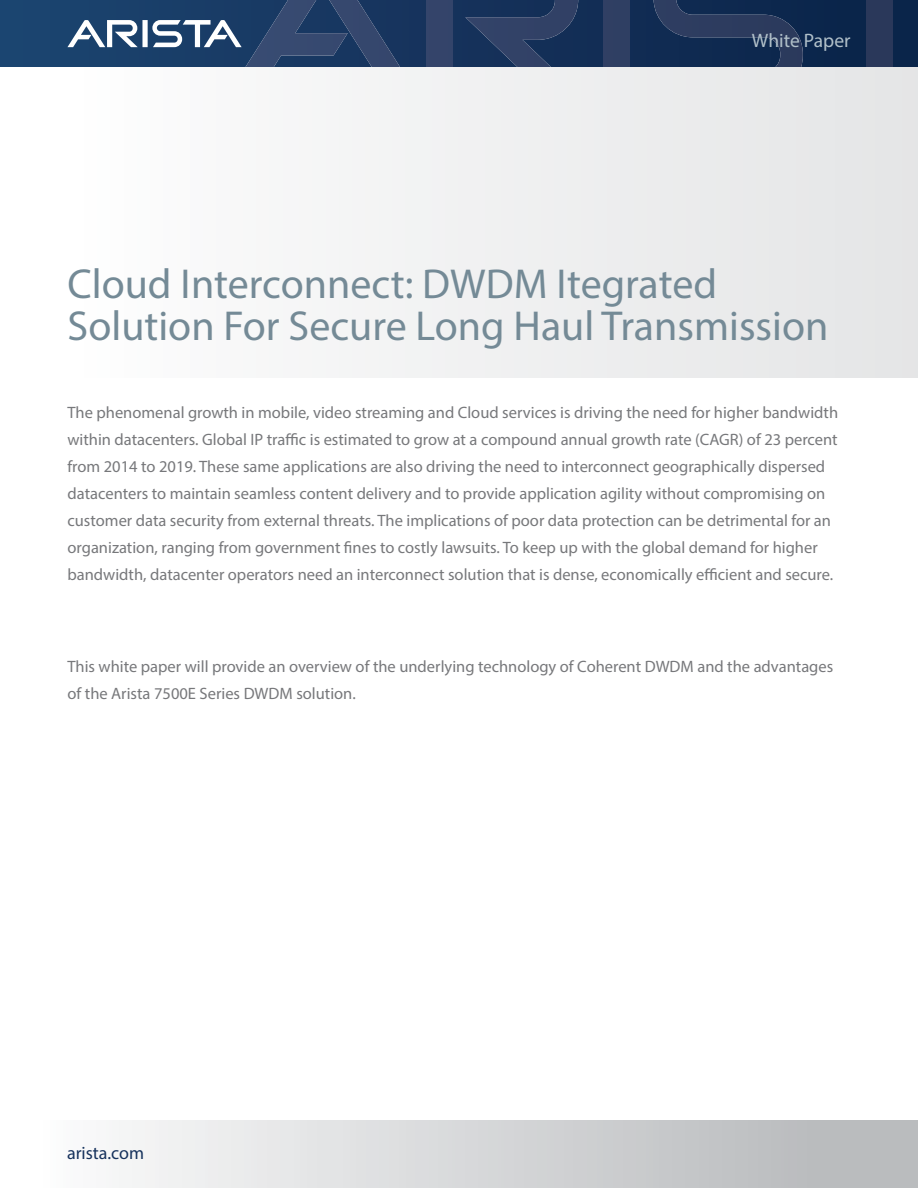
<style>
.page{position:relative;width:918px;height:1188px;background:#fff}
.page>*{position:absolute;margin:0;border:0;box-sizing:border-box;transform-origin:0 0}
.t1{font:42px/42px "Myriad Pro";color:#748a96}
.t2{font:19.5px "Myriad Pro";color:#b1c0c9}
.t3{font:18px "Myriad Pro";color:#16325c}
.t4{font:16.5px/27px "Myriad Pro";color:#77787b}
</style>
<div class="page">
<svg style="left:0;top:0;width:918px;height:68px;background:#15345b"></svg>
<div style="left:426px;top:0;width:26px;height:68px;background:#34446a"></div>
<svg style="left:465px;top:0;width:113px;height:68px;background:#253b61"></svg>
<svg style="left:67px;top:0;width:333px;height:68px;background:#365277"></svg>
<div style="left:604px;top:0;width:26px;height:68px;background:#2f3f63"></div>
<svg style="left:654px;top:0;width:149px;height:68px;background:#1e3458"></svg>
<div style="left:867px;top:0;width:26px;height:68px;background:#2a385a"></div>
<div style="left:0;top:1120px;width:918px;height:68px;background:linear-gradient(to right,#fff,#b3b5b7)"></div>
<div style="left:0;top:68px;width:918px;height:310px;background:linear-gradient(to right,#fff,#e4e5e6)"></div>
<p class="t2" style="left:752px;top:29px;width:100px">White Paper</p>
<h1 class="t1" style="left:68px;top:263px;width:762px">Cloud Interconnect: DWDM Itegrated<br>Solution For Secure Long Haul Transmission</h1>
<p class="t4" style="left:68px;top:399px;width:772px">The phenomenal growth in mobile, video streaming and Cloud services is driving the need for higher bandwidth within datacenters. Global IP traffic is estimated to grow at a compound annual growth rate (CAGR) of 23 percent from 2014 to 2019. These same applications are also driving the need to interconnect geographically dispersed datacenters to maintain seamless content delivery and to provide application agility without compromising on customer data security from external threats. The implications of poor data protection can be detrimental for an organization, ranging from government fines to costly lawsuits. To keep up with the global demand for higher bandwidth, datacenter operators need an interconnect solution that is dense, economically efficient and secure.</p>
<p class="t4" style="left:68px;top:653px;width:767px">This white paper will provide an overview of the underlying technology of Coherent DWDM and the advantages of the Arista 7500E Series DWDM solution.</p>
<p class="t3" style="left:67px;top:1142px;width:79px">arista.com</p>
</div>
